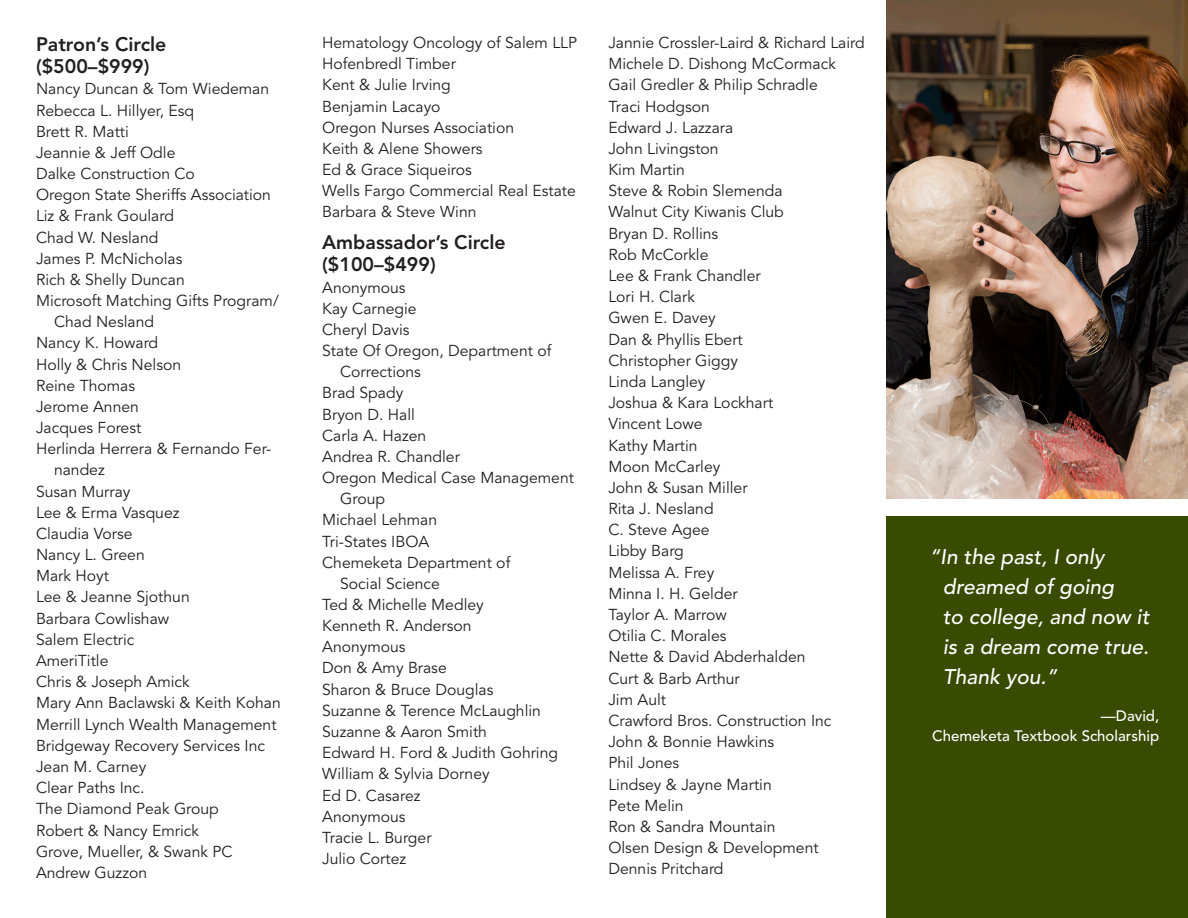
<style>
.page{position:relative;width:1188px;height:918px;background:#fff}
.page>*{position:absolute;margin:0;border:0;box-sizing:border-box;transform-origin:0 0}
.subhead{font:italic 500 21px/30px "Avenir LT";color:#fff}
.subhead-2{font:800 19.5px/22.5px "Avenir LT";color:#231f20}
.donor_names{font:15.75px/21px "Avenir LT";color:#231f20}
.subhead-3{font:500 15px/19.5px "Avenir LT";color:#fff;text-align:right}
</style>
<div class="page">
<img style="left:887px;top:0;width:301px;height:499px">
<div style="left:887px;top:517px;width:301px;height:401px;background:#394b00"></div>
<p class="subhead-2" style="left:36px;top:33px;width:132px">Patron’s Circle ($500–$999)</p>
<p class="donor_names" style="left:36px;top:79px;width:235px">Nancy Duncan &amp; Tom Wiedeman</p>
<p class="donor_names" style="left:36px;top:100px;width:160px">Rebecca L. Hillyer, Esq</p>
<p class="donor_names" style="left:36px;top:121px;width:94px">Brett R. Matti</p>
<p class="donor_names" style="left:36px;top:142px;width:141px">Jeannie &amp; Jeff Odle</p>
<p class="donor_names" style="left:36px;top:164px;width:160px">Dalke Construction Co</p>
<p class="donor_names" style="left:36px;top:185px;width:237px">Oregon State Sheriffs Association</p>
<p class="donor_names" style="left:36px;top:206px;width:139px">Liz &amp; Frank Goulard</p>
<p class="donor_names" style="left:36px;top:227px;width:124px">Chad W. Nesland</p>
<p class="donor_names" style="left:36px;top:248px;width:148px">James P. McNicholas</p>
<p class="donor_names" style="left:36px;top:270px;width:150px">Rich &amp; Shelly Duncan</p>
<p class="donor_names" style="left:54px;top:291px;width:226px;text-indent:-18px">Microsoft Matching Gifts Program/<br>Chad Nesland</p>
<p class="donor_names" style="left:36px;top:333px;width:124px">Nancy K. Howard</p>
<p class="donor_names" style="left:36px;top:354px;width:147px">Holly &amp; Chris Nelson</p>
<p class="donor_names" style="left:36px;top:375px;width:101px">Reine Thomas</p>
<p class="donor_names" style="left:36px;top:396px;width:105px">Jerome Annen</p>
<p class="donor_names" style="left:36px;top:418px;width:107px">Jacques Forest</p>
<p class="donor_names" style="left:54px;top:439px;width:219px;text-indent:-18px">Herlinda Herrera &amp; Fernando Fer&shy;nandez</p>
<p class="donor_names" style="left:36px;top:481px;width:96px">Susan Murray</p>
<p class="donor_names" style="left:36px;top:502px;width:145px">Lee &amp; Erma Vasquez</p>
<p class="donor_names" style="left:36px;top:523px;width:98px">Claudia Vorse</p>
<p class="donor_names" style="left:36px;top:545px;width:110px">Nancy L. Green</p>
<p class="donor_names" style="left:36px;top:566px;width:74px">Mark Hoyt</p>
<p class="donor_names" style="left:36px;top:587px;width:155px">Lee &amp; Jeanne Sjothun</p>
<p class="donor_names" style="left:36px;top:608px;width:135px">Barbara Cowlishaw</p>
<p class="donor_names" style="left:36px;top:629px;width:100px">Salem Electric</p>
<p class="donor_names" style="left:36px;top:651px;width:74px">AmeriTitle</p>
<p class="donor_names" style="left:36px;top:672px;width:155px">Chris &amp; Joseph Amick</p>
<p class="donor_names" style="left:36px;top:693px;width:246px">Mary Ann Baclawski &amp; Keith Kohan</p>
<p class="donor_names" style="left:36px;top:714px;width:242px">Merrill Lynch Wealth Management</p>
<p class="donor_names" style="left:36px;top:735px;width:231px">Bridgeway Recovery Services Inc</p>
<p class="donor_names" style="left:36px;top:756px;width:112px">Jean M. Carney</p>
<p class="donor_names" style="left:36px;top:778px;width:110px">Clear Paths Inc.</p>
<p class="donor_names" style="left:36px;top:799px;width:184px">The Diamond Peak Group</p>
<p class="donor_names" style="left:36px;top:820px;width:165px">Robert &amp; Nancy Emrick</p>
<p class="donor_names" style="left:36px;top:841px;width:198px">Grove, Mueller, &amp; Swank PC</p>
<p class="donor_names" style="left:36px;top:862px;width:113px">Andrew Guzzon</p>
<p class="donor_names" style="left:322px;top:33px;width:256px">Hematology Oncology of Salem LLP</p>
<p class="donor_names" style="left:322px;top:54px;width:135px">Hofenbredl Timber</p>
<p class="donor_names" style="left:322px;top:75px;width:130px">Kent &amp; Julie Irving</p>
<p class="donor_names" style="left:322px;top:96px;width:120px">Benjamin Lacayo</p>
<p class="donor_names" style="left:322px;top:117px;width:193px">Oregon Nurses Association</p>
<p class="donor_names" style="left:322px;top:138px;width:162px">Keith &amp; Alene Showers</p>
<p class="donor_names" style="left:322px;top:160px;width:151px">Ed &amp; Grace Siqueiros</p>
<p class="donor_names" style="left:322px;top:181px;width:255px">Wells Fargo Commercial Real Estate</p>
<p class="donor_names" style="left:322px;top:202px;width:156px">Barbara &amp; Steve Winn</p>
<p class="subhead-2" style="left:322px;top:231px;width:185px">Ambassador’s Circle ($100–$499)</p>
<p class="donor_names" style="left:322px;top:277px;width:85px">Anonymous</p>
<p class="donor_names" style="left:322px;top:298px;width:96px">Kay Carnegie</p>
<p class="donor_names" style="left:322px;top:320px;width:89px">Cheryl Davis</p>
<p class="donor_names" style="left:340px;top:341px;width:213px;text-indent:-18px">State Of Oregon, Department of<br>Corrections</p>
<p class="donor_names" style="left:322px;top:383px;width:83px">Brad Spady</p>
<p class="donor_names" style="left:322px;top:404px;width:94px">Bryon D. Hall</p>
<p class="donor_names" style="left:322px;top:425px;width:106px">Carla A. Hazen</p>
<p class="donor_names" style="left:322px;top:447px;width:139px">Andrea R. Chandler</p>
<p class="donor_names" style="left:340px;top:468px;width:235px;text-indent:-18px">Oregon Medical Case Management<br>Group</p>
<p class="donor_names" style="left:322px;top:510px;width:116px">Michael Lehman</p>
<p class="donor_names" style="left:322px;top:531px;width:109px">Tri-States IBOA</p>
<p class="donor_names" style="left:340px;top:552px;width:172px;text-indent:-18px">Chemeketa Department of<br>Social Science</p>
<p class="donor_names" style="left:322px;top:594px;width:163px">Ted &amp; Michelle Medley</p>
<p class="donor_names" style="left:322px;top:616px;width:151px">Kenneth R. Anderson</p>
<p class="donor_names" style="left:322px;top:637px;width:85px">Anonymous</p>
<p class="donor_names" style="left:322px;top:658px;width:126px">Don &amp; Amy Brase</p>
<p class="donor_names" style="left:322px;top:679px;width:173px">Sharon &amp; Bruce Douglas</p>
<p class="donor_names" style="left:322px;top:700px;width:220px">Suzanne &amp; Terence McLaughlin</p>
<p class="donor_names" style="left:322px;top:722px;width:166px">Suzanne &amp; Aaron Smith</p>
<p class="donor_names" style="left:322px;top:743px;width:237px">Edward H. Ford &amp; Judith Gohring</p>
<p class="donor_names" style="left:322px;top:764px;width:169px">William &amp; Sylvia Dorney</p>
<p class="donor_names" style="left:322px;top:785px;width:100px">Ed D. Casarez</p>
<p class="donor_names" style="left:322px;top:806px;width:85px">Anonymous</p>
<p class="donor_names" style="left:322px;top:828px;width:111px">Tracie L. Burger</p>
<p class="donor_names" style="left:322px;top:849px;width:85px">Julio Cortez</p>
<p class="donor_names" style="left:608px;top:33px;width:258px">Jannie Crossler-Laird &amp; Richard Laird</p>
<p class="donor_names" style="left:608px;top:54px;width:229px">Michele D. Dishong McCormack</p>
<p class="donor_names" style="left:608px;top:75px;width:211px">Gail Gredler &amp; Philip Schradle</p>
<p class="donor_names" style="left:608px;top:96px;width:103px">Traci Hodgson</p>
<p class="donor_names" style="left:608px;top:117px;width:126px">Edward J. Lazzara</p>
<p class="donor_names" style="left:608px;top:138px;width:112px">John Livingston</p>
<p class="donor_names" style="left:608px;top:160px;width:78px">Kim Martin</p>
<p class="donor_names" style="left:608px;top:181px;width:176px">Steve &amp; Robin Slemenda</p>
<p class="donor_names" style="left:608px;top:202px;width:177px">Walnut City Kiwanis Club</p>
<p class="donor_names" style="left:608px;top:223px;width:111px">Bryan D. Rollins</p>
<p class="donor_names" style="left:608px;top:244px;width:102px">Rob McCorkle</p>
<p class="donor_names" style="left:608px;top:266px;width:154px">Lee &amp; Frank Chandler</p>
<p class="donor_names" style="left:608px;top:287px;width:88px">Lori H. Clark</p>
<p class="donor_names" style="left:608px;top:308px;width:109px">Gwen E. Davey</p>
<p class="donor_names" style="left:608px;top:329px;width:136px">Dan &amp; Phyllis Ebert</p>
<p class="donor_names" style="left:608px;top:350px;width:131px">Christopher Giggy</p>
<p class="donor_names" style="left:608px;top:372px;width:99px">Linda Langley</p>
<p class="donor_names" style="left:608px;top:393px;width:166px">Joshua &amp; Kara Lockhart</p>
<p class="donor_names" style="left:608px;top:414px;width:96px">Vincent Lowe</p>
<p class="donor_names" style="left:608px;top:435px;width:91px">Kathy Martin</p>
<p class="donor_names" style="left:608px;top:456px;width:114px">Moon McCarley</p>
<p class="donor_names" style="left:608px;top:477px;width:141px">John &amp; Susan Miller</p>
<p class="donor_names" style="left:608px;top:499px;width:107px">Rita J. Nesland</p>
<p class="donor_names" style="left:608px;top:520px;width:103px">C. Steve Agee</p>
<p class="donor_names" style="left:608px;top:541px;width:77px">Libby Barg</p>
<p class="donor_names" style="left:608px;top:562px;width:107px">Melissa A. Frey</p>
<p class="donor_names" style="left:608px;top:583px;width:131px">Minna I. H. Gelder</p>
<p class="donor_names" style="left:608px;top:605px;width:120px">Taylor A. Marrow</p>
<p class="donor_names" style="left:608px;top:626px;width:120px">Otilia C. Morales</p>
<p class="donor_names" style="left:608px;top:647px;width:199px">Nette &amp; David Abderhalden</p>
<p class="donor_names" style="left:608px;top:668px;width:133px">Curt &amp; Barb Arthur</p>
<p class="donor_names" style="left:608px;top:689px;width:59px">Jim Ault</p>
<p class="donor_names" style="left:608px;top:711px;width:225px">Crawford Bros. Construction Inc</p>
<p class="donor_names" style="left:608px;top:732px;width:167px">John &amp; Bonnie Hawkins</p>
<p class="donor_names" style="left:608px;top:753px;width:72px">Phil Jones</p>
<p class="donor_names" style="left:608px;top:774px;width:165px">Lindsey &amp; Jayne Martin</p>
<p class="donor_names" style="left:608px;top:795px;width:77px">Pete Melin</p>
<p class="donor_names" style="left:608px;top:816px;width:169px">Ron &amp; Sandra Mountain</p>
<p class="donor_names" style="left:608px;top:838px;width:212px">Olsen Design &amp; Development</p>
<p class="donor_names" style="left:608px;top:859px;width:117px">Dennis Pritchard</p>
<p class="subhead" style="left:943px;top:542px;width:208px;text-indent:-14px">“In the past, I only dreamed of going<br>to college, and now it is a dream come true.<br>Thank you.”</p>
<p class="subhead-3" style="left:932px;top:707px;width:229px">—David,<br>Chemeketa Textbook Scholarship</p>
</div>
